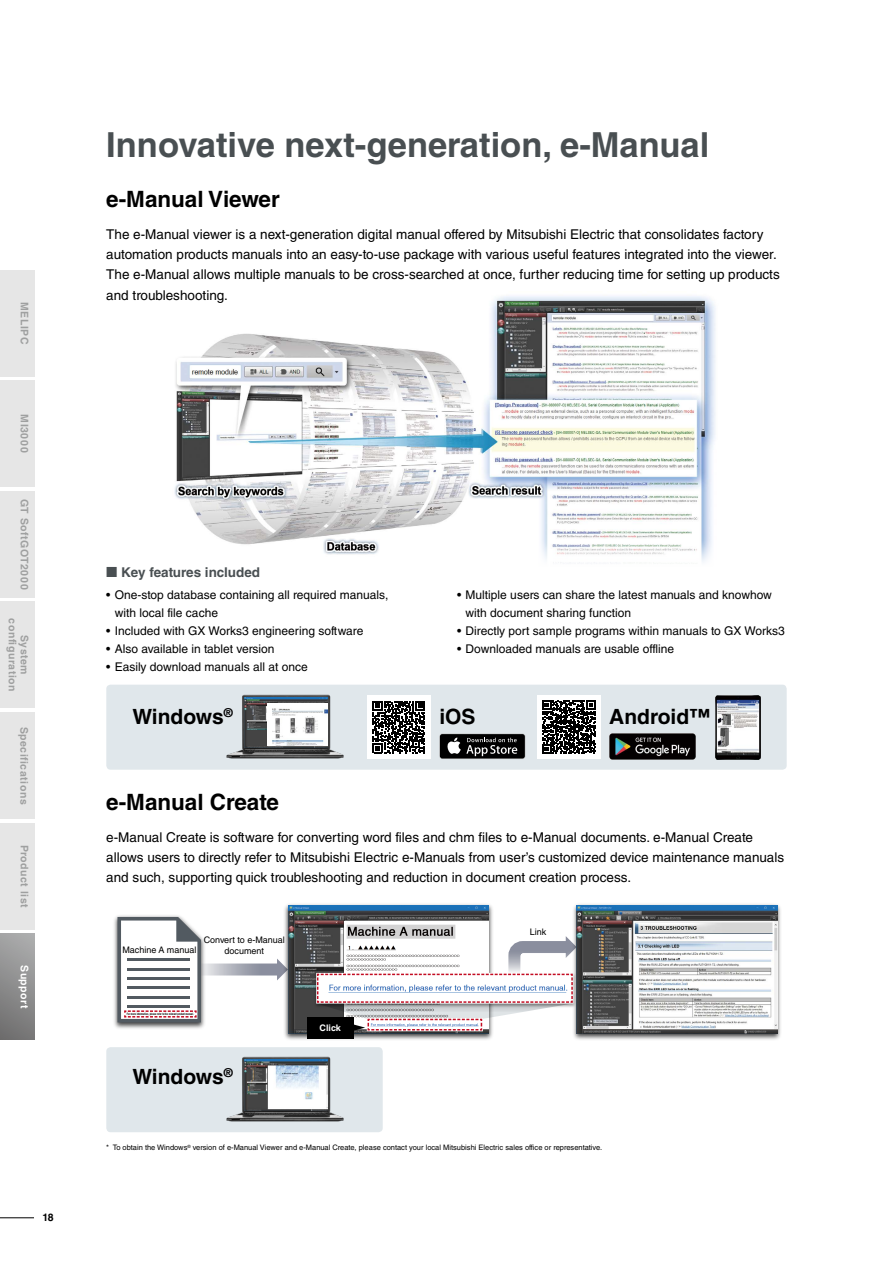
<style>
.page{position:relative;width:893px;height:1263px;background:#fff}
.page>*{position:absolute;margin:0;border:0;box-sizing:border-box;transform-origin:0 0}
.t1{font:700 34.5px "Helvetica LT Std";color:#494f52}
.t2{font:700 22.5px "Helvetica LT Std";color:#000}
.t3{font:700 21px "Helvetica LT Std";color:#000}
.t4{font:13.5px/20.2px "Helvetica LT Std";color:#000}
.t5{font:700 13.5px "Helvetica LT Std";color:#494f52}
.t6{font:12px/18px "Helvetica LT Std";color:#000}
.t7{font:700 10.5px/12px "Helvetica LT Std";letter-spacing:.05em;color:#9fa0a0;text-align:center}
.t8{font:700 10.5px "Helvetica LT Std";letter-spacing:.05em;color:#fff}
.t9{font:700 10.5px "Helvetica LT Std";color:#000}
.t10{font:9px/11.2px "Helvetica LT Std";color:#000;text-align:center}
.t11{font:700 9px "Helvetica LT Std";color:#fff}
.t12{font:7.5px "Helvetica LT Std";color:#000}
.t13{font:700 condensed 3px "Helvetica LT Std";letter-spacing:-.01em;color:#000;scale:.84 1}
</style>
<div class="page">
<hr style="left:0;top:1217px;width:34px;height:1px;background:#000">
<img style="left:174px;top:296px;width:542px;height:266px">
<div style="left:106px;top:685px;width:681px;height:85px;background:#e0e7eb;border-radius:4px"></div>
<div style="left:106px;top:1047px;width:277px;height:85px;background:#e0e7eb;border-radius:4px"></div>
<img style="left:226px;top:694px;width:118px;height:65px">
<img style="left:244px;top:697px;width:83px;height:51px">
<img style="left:268px;top:703px;width:59px;height:43px">
<img style="left:226px;top:1056px;width:118px;height:66px">
<img style="left:244px;top:1060px;width:83px;height:50px">
<img style="left:114px;top:915px;width:94px;height:114px">
<svg style="left:117px;top:917px;width:84px;height:105px"></svg>
<svg style="left:196px;top:963px;width:68px;height:12px"></svg>
<img style="left:264px;top:904px;width:229px;height:136px">
<img style="left:573px;top:904px;width:208px;height:136px">
<img style="left:577px;top:906px;width:200px;height:127px">
<div style="left:367px;top:695px;width:64px;height:64px;background:#fff"></div>
<svg style="left:373px;top:701px;width:52px;height:52px"></svg>
<div style="left:537px;top:695px;width:64px;height:64px;background:#fff"></div>
<svg style="left:542px;top:700px;width:53px;height:54px"></svg>
<svg style="left:439px;top:733px;width:86px;height:26px"></svg>
<div style="left:440px;top:734px;width:85px;height:24px;background:#000;border-radius:2px"></div>
<svg style="left:447px;top:737px;width:70px;height:19px"></svg>
<img style="left:609px;top:733px;width:86px;height:26px">
<img style="left:716px;top:695px;width:44px;height:64px">
<div style="left:307px;top:1017px;width:47px;height:21px;background:#000"></div>
<svg style="left:316px;top:935px;width:263px;height:97px"></svg>
<div style="left:0;top:712px;width:34px;height:107px;background:#e6e6e6"></div>
<div style="left:0;top:933px;width:34px;height:107px;background:linear-gradient(to bottom,#aaabac,#727171)"></div>
<div style="left:0;top:823px;width:34px;height:106px;background:#e6e6e6"></div>
<div style="left:0;top:602px;width:34px;height:106px;background:#e6e6e6"></div>
<div style="left:0;top:380px;width:34px;height:107px;background:#e6e6e6"></div>
<div style="left:0;top:270px;width:34px;height:106px;background:#e6e6e6"></div>
<div style="left:0;top:491px;width:34px;height:106px;background:#e6e6e6"></div>
<p class="t7" style="left:31px;top:302px;width:44px;rotate:90deg">MELIPC</p>
<p class="t7" style="left:31px;top:414px;width:40px;rotate:90deg">MI3000</p>
<p class="t7" style="left:31px;top:499px;width:92px;rotate:90deg">GT SoftGOT2000</p>
<p class="t7" style="left:31px;top:618px;width:74px;rotate:90deg">System configuration</p>
<p class="t7" style="left:30px;top:727px;width:79px;rotate:90deg">Specifications</p>
<p class="t7" style="left:31px;top:844px;width:65px;rotate:90deg">Product list</p>
<p class="t8" style="left:31px;top:965px;width:45px;rotate:90deg">Support</p>
<p class="t9" style="left:43px;top:1210px;width:13px">18</p>
<h1 class="t1" style="left:106px;top:124px;width:605px">Innovative next-generation, e-Manual</h1>
<h2 class="t2" style="left:106px;top:186px;width:175px">e-Manual Viewer</h2>
<p class="t4" style="left:106px;top:224px;width:675px">The e-Manual viewer is a next-generation digital manual offered by Mitsubishi Electric that consolidates factory automation products manuals into an easy-to-use package with various useful features integrated into the viewer.<br>The e-Manual allows multiple manuals to be cross-searched at once, further reducing time for setting up products and troubleshooting.</p>
<p class="t5" style="left:106px;top:564px;width:155px">■ Key features included</p>
<p class="t6" style="left:115px;top:586px;width:275px;text-indent:-9px">• One-stop database containing all required manuals, with local file cache</p>
<p class="t6" style="left:106px;top:622px;width:259px">• Included with GX Works3 engineering software</p>
<p class="t6" style="left:106px;top:640px;width:170px">• Also available in tablet version</p>
<p class="t6" style="left:106px;top:658px;width:203px">• Easily download manuals all at once</p>
<p class="t6" style="left:466px;top:586px;width:308px;text-indent:-9px">• Multiple users can share the latest manuals and knowhow with document sharing function</p>
<p class="t6" style="left:457px;top:622px;width:329px">• Directly port sample programs within manuals to GX Works3</p>
<p class="t6" style="left:457px;top:640px;width:219px">• Downloaded manuals are usable offline</p>
<h3 class="t3" style="left:133px;top:704px;width:102px">Windows<sup>®</sup></h3>
<h3 class="t3" style="left:439px;top:704px;width:38px">iOS</h3>
<h3 class="t3" style="left:609px;top:704px;width:103px">Android™</h3>
<h2 class="t2" style="left:106px;top:788px;width:174px">e-Manual Create</h2>
<p class="t4" style="left:106px;top:827px;width:679px">e-Manual Create is software for converting word files and chm files to e-Manual documents. e-Manual Create allows users to directly refer to Mitsubishi Electric e-Manuals from user’s customized device maintenance manuals and such, supporting quick troubleshooting and reduction in document creation process.</p>
<p class="t10" style="left:122px;top:944px;width:75px">Machine A manual</p>
<p class="t10" style="left:204px;top:934px;width:83px">Convert to e-Manual document</p>
<p class="t13" style="left:127px;top:1012px;width:81px">For more information, please refer to the relevant product manual.</p>
<h3 class="t3" style="left:133px;top:1064px;width:102px">Windows<sup>®</sup></h3>
<p class="t11" style="left:320px;top:1022px;width:23px">Click</p>
<p class="t10" style="left:530px;top:926px;width:18px">Link</p>
<p class="t12" style="left:106px;top:1143px;width:497px">* To obtain the Windows<sup>®</sup> version of e-Manual Viewer and e-Manual Create, please contact your local Mitsubishi Electric sales office or representative.</p>
</div>
